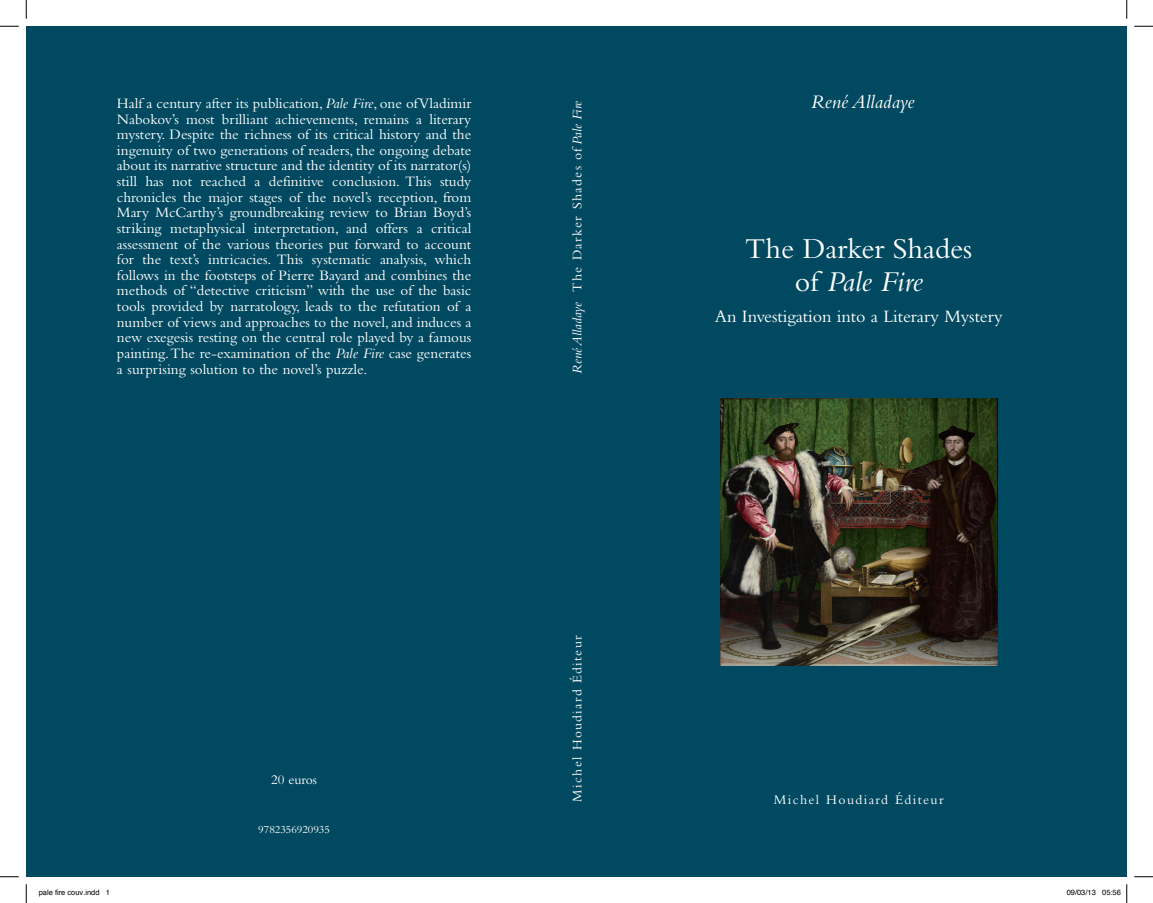
<style>
.page{position:relative;width:1153px;height:903px;background:#fff}
.page>*{position:absolute;margin:0;border:0;box-sizing:border-box;transform-origin:0 0}
.t1{font:30px "Bembo";color:#fff}
.t2{font:italic 30px "Bembo";color:#fff}
.t3{font:italic 20px "Bembo";color:#fff}
.t4{font:18.12px "Bembo";letter-spacing:-.005em;color:#fff}
.t5{font:15px/15.6px "Bembo";color:#fff;text-align:justify}
.t6{font:italic 13.75px "Bembo";letter-spacing:-.005em;color:#fff}
.t7{font:13.75px "Bembo";letter-spacing:.1em;color:#fff}
.t8{font:13.5px "Bembo";letter-spacing:.1em;color:#fff}
.t9{font:11.25px "Bembo";color:#fff}
.t10{font:7.5px "Helvetica";color:#000}
.s1{font-style:italic}
.s2{font-style:normal}
</style>
<div class="page">
<div style="left:26px;top:26px;width:1100px;height:851px;background:#004960"></div>
<img style="left:720px;top:398px;width:277px;height:268px">
<svg style="left:0;top:25px;width:19px;height:2px"></svg>
<svg style="left:1134px;top:25px;width:19px;height:2px"></svg>
<svg style="left:0;top:876px;width:19px;height:1px"></svg>
<svg style="left:1134px;top:876px;width:19px;height:1px"></svg>
<svg style="left:25px;top:0;width:2px;height:19px"></svg>
<svg style="left:25px;top:884px;width:2px;height:19px"></svg>
<svg style="left:1126px;top:0;width:1px;height:19px"></svg>
<svg style="left:1126px;top:884px;width:1px;height:19px"></svg>
<p class="t5" style="left:117px;top:95px;width:356px">Half a century after its publication, <span class="s1">Pale Fire</span>, one of Vladimir Nabokov’s most brilliant achievements, remains a literary mystery. Despite the richness of its critical history and the ingenuity of two generations of readers, the ongoing debate about its narrative structure and the identity of its narrator(s) still has not reached a definitive conclusion. This study chronicles the major stages of the novel’s reception, from Mary McCarthy’s groundbreaking review to Brian Boyd’s striking metaphysical interpretation, and offers a critical assessment of the various theories put forward to account for the text’s intricacies. This systematic analysis, which follows in the footsteps of Pierre Bayard and combines the methods of “detective criticism” with the use of the basic tools provided by narratology, leads to the refutation of a number of views and approaches to the novel, and induces a new exegesis resting on the central role played by a famous painting. The re-examination of the <span class="s1">Pale Fire</span> case generates a surprising solution to the novel’s puzzle.</p>
<p class="t6" style="left:569px;top:374px;width:274px;rotate:-90deg">René Alladaye <span class="s2">The Darker Shades of</span> Pale Fire</p>
<p class="t7" style="left:271px;top:772px;width:47px">20 euros</p>
<p class="t9" style="left:258px;top:823px;width:73px">9782356920935</p>
<p class="t8" style="left:569px;top:801px;width:168px;rotate:-90deg">Michel Houdiard Éditeur</p>
<p class="t3" style="left:811px;top:90px;width:105px">René Alladaye</p>
<p class="t1" style="left:745px;top:231px;width:229px">The Darker Shades</p>
<p class="t2" style="left:795px;top:264px;width:130px"><span class="s2">of</span> Pale Fire</p>
<p class="t4" style="left:715px;top:306px;width:289px">An Investigation into a Literary Mystery</p>
<p class="t7" style="left:774px;top:792px;width:171px">Michel Houdiard Éditeur</p>
<p class="t10" style="left:39px;top:887px;width:73px">pale fire couv.indd 1</p>
<p class="t10" style="left:1066px;top:887px;width:56px">09/03/13 05:56</p>
</div>
